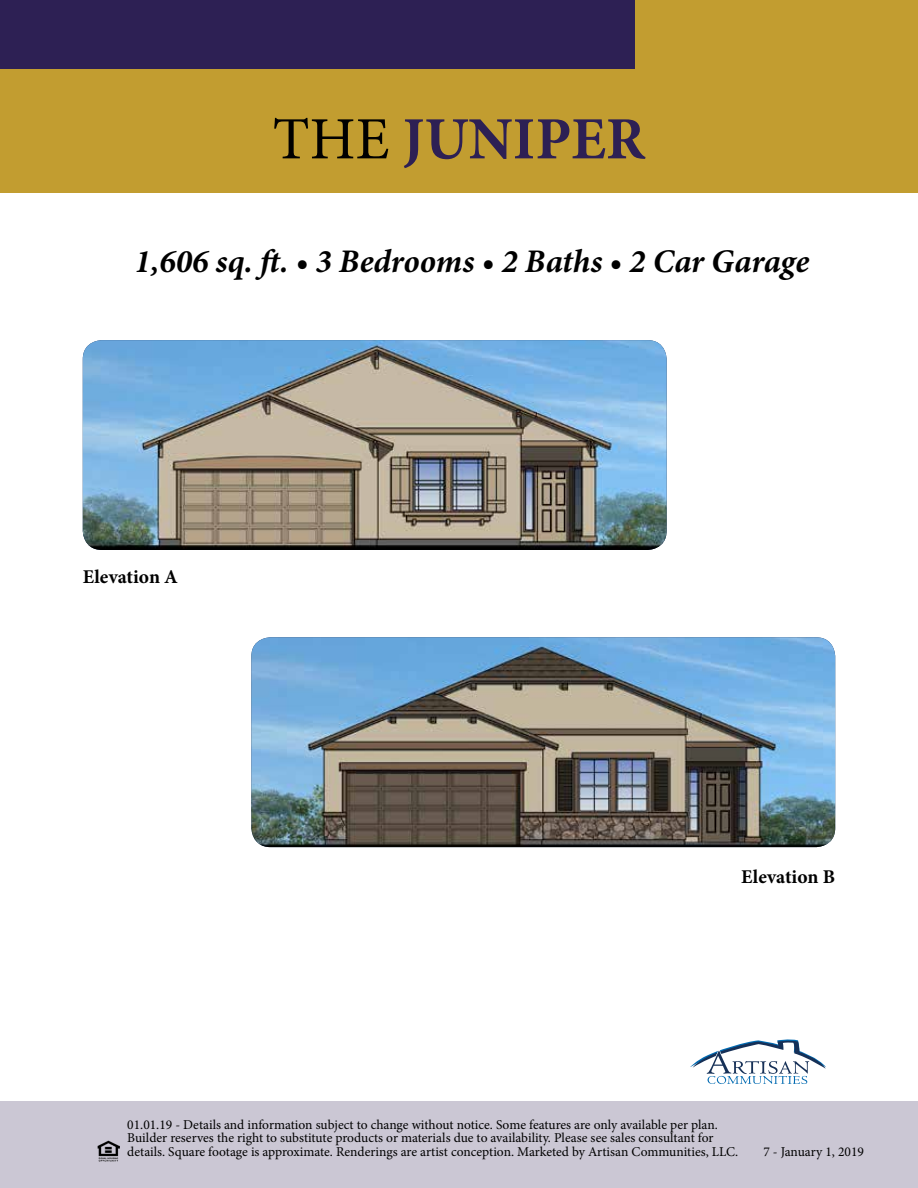
<style>
.page{position:relative;width:918px;height:1188px;background:#fff}
.page>*{position:absolute;margin:0;border:0;box-sizing:border-box;transform-origin:0 0}
.t1{font:700 60px "Minion Pro";color:#2d2054}
.t2{font:italic 700 33px "Minion Pro";color:#000}
.t3{font:700 19.5px "Minion Pro";letter-spacing:.005em;color:#000}
.t4{font:13.5px/13.5px "Minion Pro";letter-spacing:-.005em;color:#000}
.s1{font-weight:400;color:#000}
</style>
<div class="page">
<div style="left:0;top:1101px;width:918px;height:87px;background:#cbc7d4"></div>
<svg style="left:690px;top:1039px;width:136px;height:45px"></svg>
<div style="left:0;top:0;width:918px;height:192px;background:#c29d30"></div>
<div style="left:0;top:0;width:634px;height:69px;background:#2d2054"></div>
<img style="left:98px;top:1141px;width:22px;height:21px">
<div style="left:0;top:148px;width:109px;height:742px;background:#fff"></div>
<img style="left:251px;top:637px;width:584px;height:210px">
<img style="left:83px;top:340px;width:584px;height:210px">
<h1 class="t1" style="left:273px;top:97px;width:374px"><span class="s1">THE</span> JUNIPER</h1>
<h2 class="t2" style="left:135px;top:237px;width:676px">1,606 sq. ft. • 3 Bedrooms • 2 Baths • 2 Car Garage</h2>
<h3 class="t3" style="left:83px;top:564px;width:97px">Elevation A</h3>
<h3 class="t3" style="left:741px;top:863px;width:95px">Elevation B</h3>
<p class="t4" style="left:127px;top:1118px;width:613px">01.01.19 - Details and information subject to change without notice. Some features are only available per plan.<br>Builder reserves the right to substitute products or materials due to availability. Please see sales consultant for details. Square footage is approximate. Renderings are artist conception. Marketed by Artisan Communities, LLC.</p>
<p class="t4" style="left:763px;top:1145px;width:102px">7 - January 1, 2019</p>
</div>
